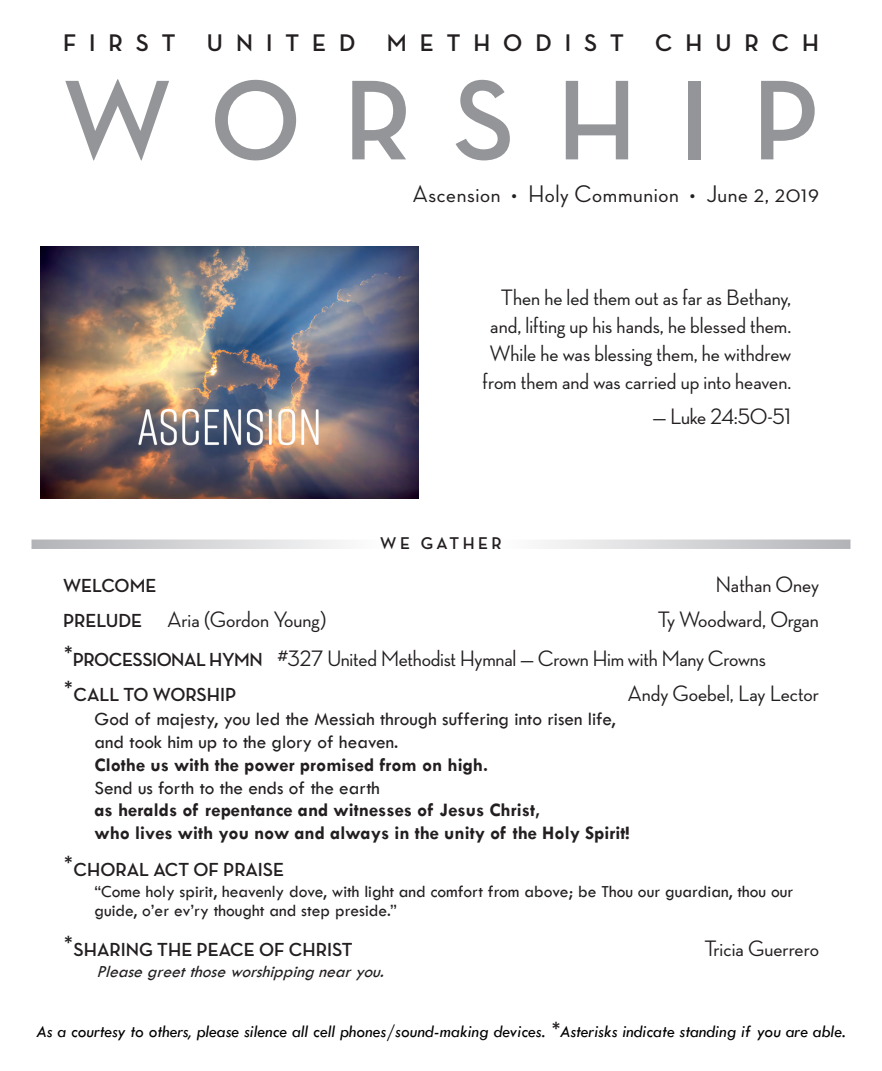
<style>
.page{position:relative;width:882px;height:1071px;background:#fff}
.page>*{position:absolute;margin:0;border:0;box-sizing:border-box;transform-origin:0 0}
.t1{font:700 115.5px "Neutra Disp";letter-spacing:.37em;color:#939598}
.t2{font:500 29.75px "Neutra Disp";color:#231f20}
.t3{font:500 24.5px "Neutra Disp";letter-spacing:.025em;color:#231f20}
.t4{font:700 24.5px "Neutra Disp";color:#231f20}
.Hymn_Name{font:500 22.75px/28px "Neutra Disp";color:#231f20;text-align:right}
.Hymn_Name-2{font:500 22.75px "Neutra Disp";letter-spacing:-.02em;color:#231f20}
.t5{font:700 19.25px "Tw Cen";color:#231f20}
.t6{font:19.25px "Tw Cen";color:#231f20}
.Hymn_Name-3{font:700 19.25px "Neutra Disp";color:#231f20}
.Hymn_Name-4{font:17.5px/19.2px "Tw Cen";color:#231f20}
.t7{font:italic 17.5px "Tw Cen";color:#000}
.Hymn_Name-5{font:italic 17.5px "Tw Cen";color:#231f20}
.Rubrics{font:700 17.32px "Neutra Disp";letter-spacing:.2em;color:#231f20}
.s1{font-weight:700;font-size:19.25px}
.s2{font-size:29.75px}
.s3{font-weight:500;font-size:29.75px}
</style>
<div class="page">
<svg style="left:32px;top:540px;width:308px;height:9px"></svg>
<svg style="left:545px;top:540px;width:306px;height:9px"></svg>
<img style="left:40px;top:246px;width:378px;height:252px">
<p class="t4" style="left:63px;top:29px;width:114px">F I R S T</p>
<p class="t4" style="left:207px;top:29px;width:150px">U N I T E D</p>
<p class="t4" style="left:387px;top:29px;width:239px">M E T H O D I S T</p>
<p class="t4" style="left:655px;top:29px;width:165px">C H U R C H</p>
<p class="t1" style="left:63px;top:56px;width:758px">WORSHIP</p>
<p class="t3" style="left:412px;top:180px;width:408px">Ascension • Holy Communion • June 2, 2019</p>
<p class="Hymn_Name" style="left:483px;top:283px;width:310px">Then he led them out as far as Bethany, and, lifting up his hands, he blessed them.<br>While he was blessing them, he withdrew from them and was carried up into heaven.</p>
<p class="Hymn_Name-2" style="left:653px;top:404px;width:140px">— Luke 24:50-51</p>
<p class="Rubrics" style="left:380px;top:534px;width:123px">WE GATHER</p>
<p class="Hymn_Name-3" style="left:63px;top:575px;width:95px">WELCOME</p>
<p class="Hymn_Name" style="left:716px;top:571px;width:105px">Nathan Oney</p>
<p class="Hymn_Name" style="left:63px;top:606px;width:265px"><span class="s1">PRELUDE</span> Aria (Gordon Young)</p>
<p class="Hymn_Name" style="left:658px;top:606px;width:163px">Ty Woodward, Organ</p>
<p class="Hymn_Name" style="left:63px;top:644px;width:704px"><span class="s2">*</span><span class="s1">PROCESSIONAL HYMN</span> #327 United Methodist Hymnal — Crown Him with Many Crowns</p>
<p class="Hymn_Name-3" style="left:63px;top:684px;width:175px"><span class="s3">*</span>CALL TO WORSHIP</p>
<p class="Hymn_Name" style="left:627px;top:679px;width:193px">Andy Goebel, Lay Lector</p>
<p class="t6" style="left:94px;top:708px;width:523px">God of majesty, you led the Messiah through suffering into risen life,</p>
<p class="t6" style="left:94px;top:730px;width:305px">and took him up to the glory of heaven.</p>
<p class="t5" style="left:94px;top:753px;width:395px">Clothe us with the power promised from on high.</p>
<p class="t6" style="left:94px;top:776px;width:287px">Send us forth to the ends of the earth</p>
<p class="t5" style="left:94px;top:799px;width:447px">as heralds of repentance and witnesses of Jesus Christ,</p>
<p class="t5" style="left:94px;top:821px;width:536px">who lives with you now and always in the unity of the Holy Spirit!</p>
<p class="Hymn_Name-3" style="left:63px;top:859px;width:223px"><span class="s3">*</span>CHORAL ACT OF PRAISE</p>
<p class="Hymn_Name-4" style="left:94px;top:882px;width:700px">“Come holy spirit, heavenly dove, with light and comfort from above; be Thou our guardian, thou our guide, o’er ev’ry thought and step preside.”</p>
<p class="Hymn_Name-3" style="left:63px;top:939px;width:291px"><span class="s3">*</span>SHARING THE PEACE OF CHRIST</p>
<p class="Hymn_Name" style="left:704px;top:935px;width:116px">Tricia Guerrero</p>
<p class="Hymn_Name-5" style="left:97px;top:961px;width:294px">Pleasegreetthoseworshippingnearyou.</p>
<p class="t2" style="left:551px;top:1016px;width:12px">*</p>
<p class="t7" style="left:36px;top:1021px;width:811px">As a courtesy to others, please silence all cell phones/sound-making devices. Asterisks indicate standing if you are able.</p>
</div>
